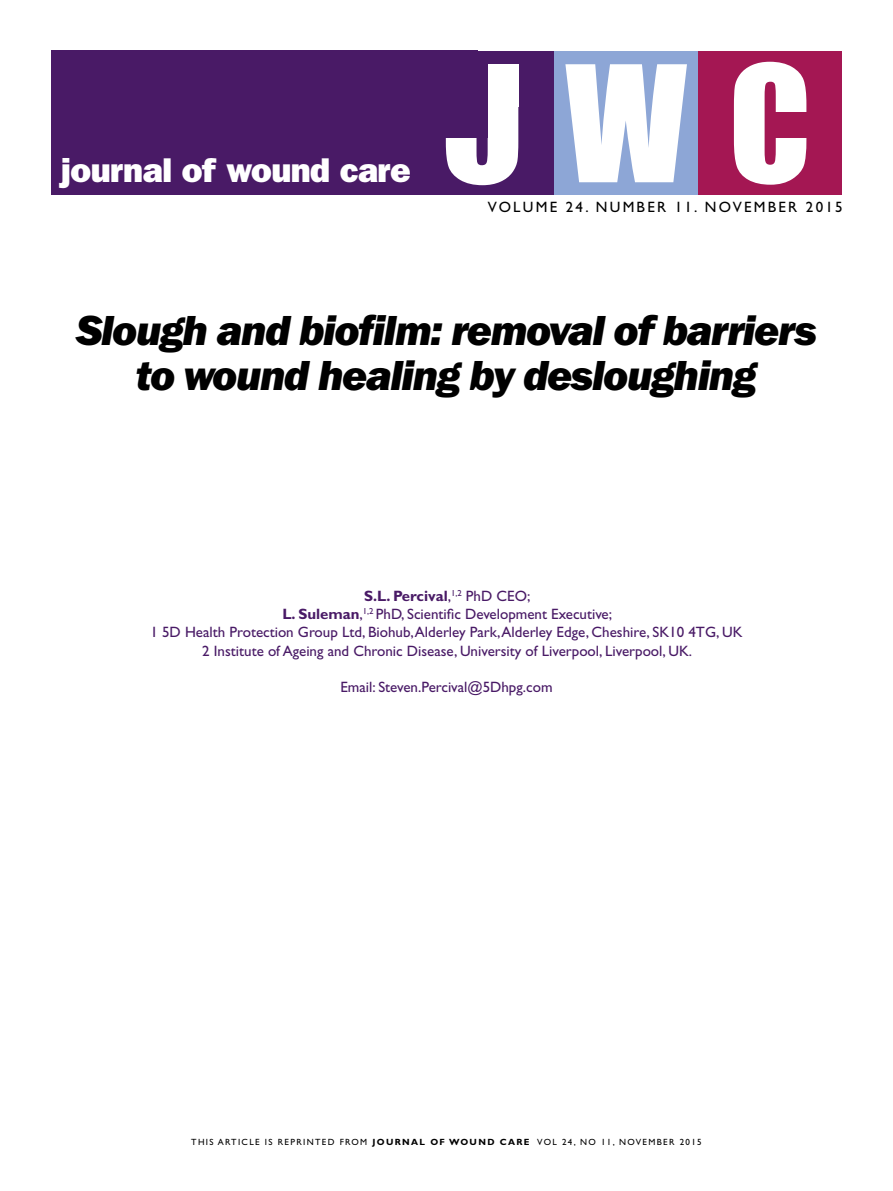
<style>
.page{position:relative;width:893px;height:1191px;background:#fff}
.page>*{position:absolute;margin:0;border:0;box-sizing:border-box;transform-origin:0 0}
.t1{font:149.25px "Impact";color:#fff}
.t2{font:43.5px/45px "ITC Franklin Gothic Std Hvy It";letter-spacing:-.035em;color:#000;text-align:center}
.t3{font:800 42.3px "Franklin Gothic";color:#491a66}
.t4{font:800 41.85px "Franklin Gothic";color:#491a66}
.t5{font:800 34.5px "Franklin Gothic";letter-spacing:-.015em;color:#fff}
.t6{font:15px/18px "Gill Sans Std";color:#491a66;text-align:center}
.t7{font:15px "Gill Sans Std";letter-spacing:.15em;color:#000}
.t8{font:9px "Gill Sans Std";letter-spacing:.15em;color:#000}
.s1{font-weight:700}
</style>
<div class="page">
<div style="left:51px;top:51px;width:427px;height:144px;background:#491a66"></div>
<div style="left:698px;top:51px;width:144px;height:144px;background:#a41753"></div>
<div style="left:554px;top:51px;width:144px;height:144px;background:#8da6d6"></div>
<div style="left:410px;top:51px;width:144px;height:144px;background:#491a66"></div>
<div style="left:494px;top:62px;width:24px;height:45px;background:#fff"></div>
<div style="left:487px;top:57px;width:36px;height:7px;background:#491a66"></div>
<h3 class="t5" style="left:61px;top:150px;width:352px">journal of wound care</h3>
<h1 class="t1" style="left:524px;top:215px;width:84px;rotate:-180deg">C</h1>
<h1 class="t1" style="left:565px;top:32px;width:247px">W C</h1>
<h3 class="t4" style="left:548px;top:192px;width:80px">? ?</h3>
<h3 class="t3" style="left:536px;top:192px;width:137px">?? ?</h3>
<p class="t7" style="left:488px;top:199px;width:356px">VOLUME 24. NUMBER 11. NOVEMBER 2015</p>
<h2 class="t2" style="left:76px;top:307px;width:743px">Slough and biofilm: removal of barriers to wound healing by desloughing</h2>
<p class="t6" style="left:150px;top:587px;width:594px"><span class="s1">S.L. Percival</span>,<sup>1,2</sup> PhD CEO;<br><span class="s1">L. Suleman</span>,<sup>1,2</sup> PhD, Scientific Development Executive;<br>1 5D Health Protection Group Ltd, Biohub, Alderley Park, Alderley Edge, Cheshire, SK10 4TG, UK 2 Institute of Ageing and Chronic Disease, University of Liverpool, Liverpool, UK.</p>
<p class="t6" style="left:340px;top:677px;width:214px">Email: Steven.Percival@5Dhpg.com</p>
<p class="t8" style="left:191px;top:1137px;width:512px">THIS ARTICLE IS REPRINTED FROM <span class="s1">JOURNAL OF WOUND CARE</span> VOL 24, NO 11, NOVEMBER 2015</p>
</div>
